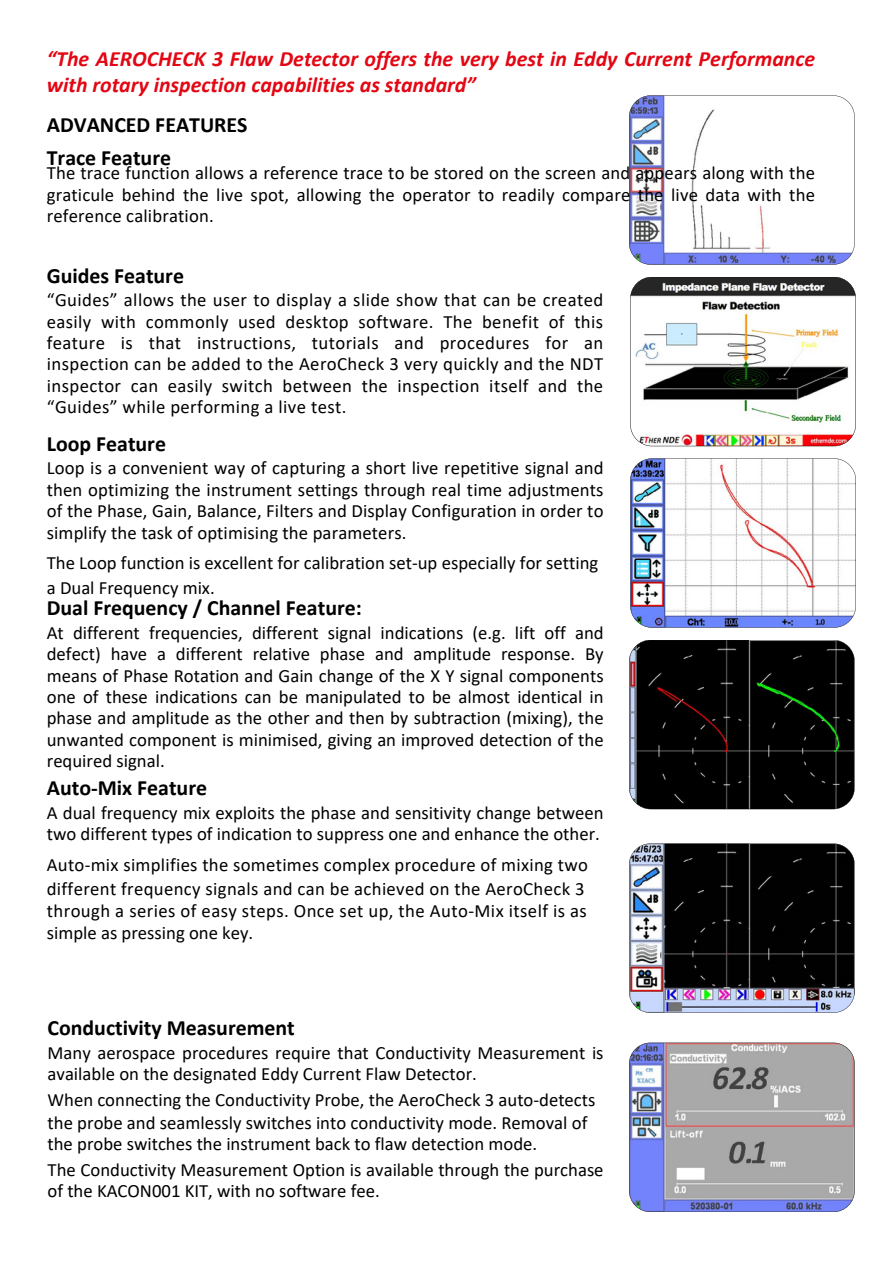
<style>
.page{position:relative;width:894px;height:1264px;background:#fff}
.page>*{position:absolute;margin:0;border:0;box-sizing:border-box;transform-origin:0 0}
.t1{font:700 21.9px/32.7px "Calibri";color:#000}
.t2{font:italic 700 21.9px/25.8px "Calibri";color:#e30613}
.t3{font:18.75px/21.3px "Calibri";color:#000}
.t4{font:18.75px "Calibri";letter-spacing:.02em;color:#000}
</style>
<div class="page">
<svg style="left:630px;top:277px;width:225px;height:169px"></svg>
<svg style="left:630px;top:458px;width:225px;height:169px"></svg>
<svg style="left:629px;top:95px;width:225px;height:170px"></svg>
<svg style="left:629px;top:640px;width:225px;height:169px;background:#0c0d0c"></svg>
<svg style="left:629px;top:843px;width:225px;height:169px;background:#333339"></svg>
<svg style="left:629px;top:1042px;width:225px;height:169px;background:#a2a1b0"></svg>
<p class="t2" style="left:47px;top:47px;width:769px">“The AEROCHECK 3 Flaw Detector offers the very best in Eddy Current Performance with rotary inspection capabilities as standard”</p>
<p class="t1" style="left:47px;top:110px;width:202px">ADVANCED FEATURES<br>Trace Feature</p>
<p class="t3" style="left:47px;top:164px;width:769px;text-align:justify">The trace function allows a reference trace to be stored on the screen and appears along with the graticule behind the live spot, allowing the operator to readily compare the live data with the reference calibration.</p>
<h1 class="t1" style="left:47px;top:261px;width:139px">Guides Feature</h1>
<h1 class="t3" style="left:47px;top:291px;width:557px;text-align:justify">“Guides” allows the user to display a slide show that can be created easily with commonly used desktop software. The benefit of this feature is that instructions, tutorials and procedures for an inspection can be added to the AeroCheck 3 very quickly and the NDT inspector can easily switch between the inspection itself and the “Guides” while performing a live test.</h1>
<p class="t1" style="left:47px;top:429px;width:121px">Loop Feature</p>
<p class="t3" style="left:47px;top:459px;width:558px;text-align:justify">Loop is a convenient way of capturing a short live repetitive signal and then optimizing the instrument settings through real time adjustments of the Phase, Gain, Balance, Filters and Display Configuration in order to simplify the task of optimising the parameters.</p>
<p class="t3" style="left:47px;top:552px;width:553px;line-height:24.8px">The Loop function is excellent for calibration set-up especially for setting a Dual Frequency mix.</p>
<p class="t1" style="left:47px;top:593px;width:316px">Dual Frequency / Channel Feature:</p>
<p class="t3" style="left:47px;top:623px;width:558px;text-align:justify">At different frequencies, different signal indications (e.g. lift off and defect) have a different relative phase and amplitude response. By means of Phase Rotation and Gain change of the X Y signal components one of these indications can be manipulated to be almost identical in phase and amplitude as the other and then by subtraction (mixing), the unwanted component is minimised, giving an improved detection of the required signal.</p>
<p class="t1" style="left:47px;top:773px;width:162px">Auto-Mix Feature</p>
<p class="t3" style="left:47px;top:803px;width:558px">A dual frequency mix exploits the phase and sensitivity change between two different types of indication to suppress one and enhance the other.</p>
<p class="t3" style="left:47px;top:853px;width:542px;line-height:24.8px">Auto-mix simplifies the sometimes complex procedure of mixing two different frequency signals and can be achieved on the AeroCheck 3</p>
<p class="t4" style="left:47px;top:902px;width:541px">through a series of easy steps. Once set up, the Auto-Mix itself is as</p>
<p class="t3" style="left:47px;top:924px;width:208px">simple as pressing one key.</p>
<p class="t1" style="left:48px;top:1013px;width:249px">Conductivity Measurement</p>
<p class="t3" style="left:48px;top:1043px;width:557px">Many aerospace procedures require that Conductivity Measurement is available on the designated Eddy Current Flaw Detector.</p>
<p class="t3" style="left:48px;top:1090px;width:549px;line-height:21.9px">When connecting the Conductivity Probe, the AeroCheck 3 auto-detects the probe and seamlessly switches into conductivity mode. Removal of the probe switches the instrument back to flaw detection mode.</p>
<p class="t3" style="left:48px;top:1160px;width:557px">The Conductivity Measurement Option is available through the purchase of the KACON001 KIT, with no software fee.</p>
</div>
